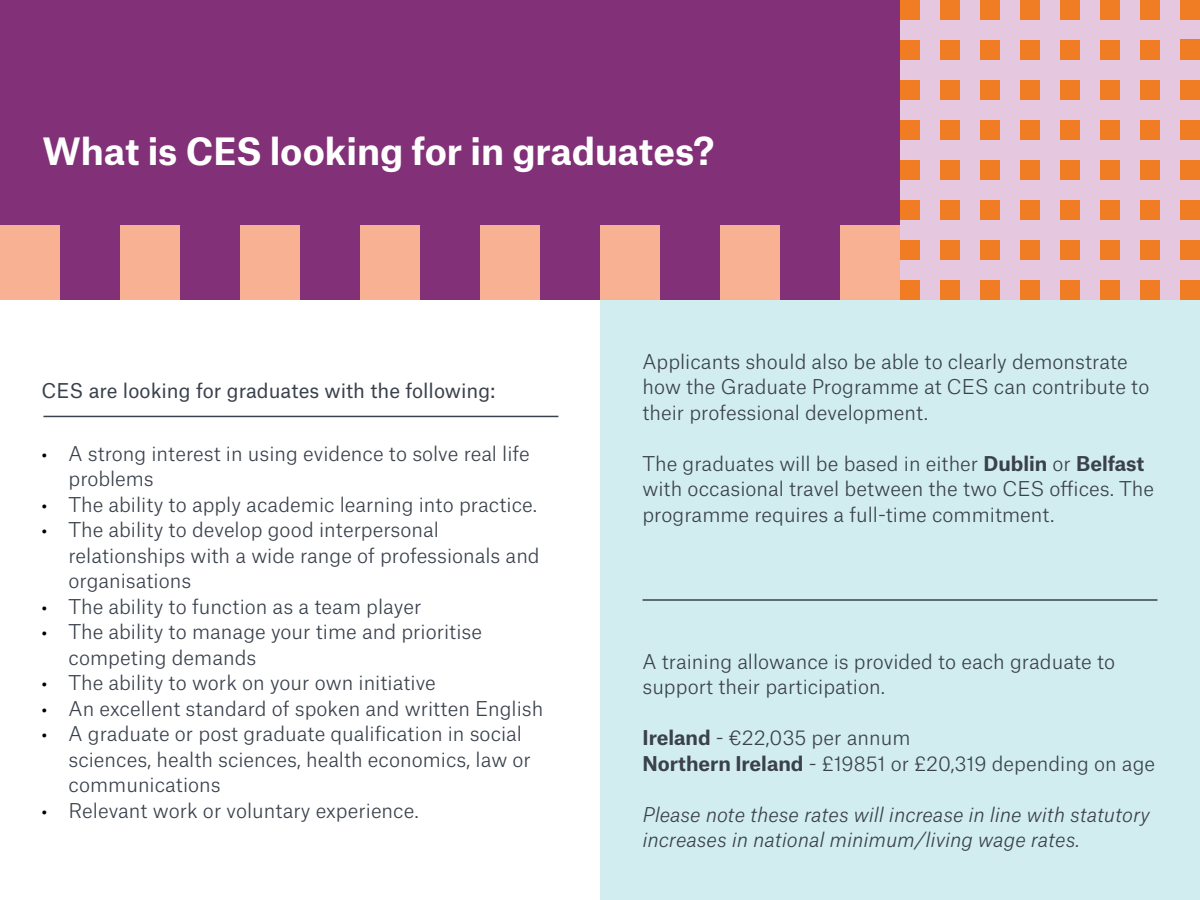
<style>
.page{position:relative;width:1200px;height:900px;background:#fff}
.page>*{position:absolute;margin:0;border:0;box-sizing:border-box;transform-origin:0 0}
.t1{font:700 36px "Atlas Grotesk";color:#fff}
.t2{font:300 19.5px/25.5px "Atlas Grotesk";color:#3a414c}
.t3{font:italic 300 19.5px/25.5px "Atlas Grotesk";color:#3a414c}
.t4{font:19.5px "Atlas Grotesk";color:#3a414c}
.s1{font-weight:400;font-size:18px;color:#000001}
.s2{font-weight:700}
</style>
<div class="page">
<div style="left:0;top:0;width:900px;height:300px;background:#823077"></div>
<div style="left:720px;top:225px;width:60px;height:75px;background:#f9b194"></div>
<div style="left:600px;top:225px;width:60px;height:75px;background:#f9b194"></div>
<div style="left:480px;top:225px;width:60px;height:75px;background:#f9b194"></div>
<div style="left:360px;top:225px;width:60px;height:75px;background:#f9b194"></div>
<div style="left:240px;top:225px;width:60px;height:75px;background:#f9b194"></div>
<div style="left:120px;top:225px;width:60px;height:75px;background:#f9b194"></div>
<div style="left:0;top:225px;width:60px;height:75px;background:#f9b194"></div>
<div style="left:840px;top:225px;width:60px;height:75px;background:#f9b194"></div>
<div style="left:600px;top:300px;width:600px;height:600px;background:#d2edf0"></div>
<div style="left:900px;top:0;width:300px;height:300px;background:#e5c8e0"></div>
<div style="left:1180px;top:0;width:20px;height:20px;background:#f07c24"></div>
<div style="left:1180px;top:40px;width:20px;height:20px;background:#f07c24"></div>
<div style="left:1180px;top:80px;width:20px;height:20px;background:#f07c24"></div>
<div style="left:1180px;top:120px;width:20px;height:20px;background:#f07c24"></div>
<div style="left:1180px;top:160px;width:20px;height:20px;background:#f07c24"></div>
<div style="left:1180px;top:200px;width:20px;height:20px;background:#f07c24"></div>
<div style="left:1180px;top:240px;width:20px;height:20px;background:#f07c24"></div>
<div style="left:1180px;top:280px;width:20px;height:20px;background:#f07c24"></div>
<div style="left:1140px;top:0;width:20px;height:20px;background:#f07c24"></div>
<div style="left:1140px;top:40px;width:20px;height:20px;background:#f07c24"></div>
<div style="left:1140px;top:80px;width:20px;height:20px;background:#f07c24"></div>
<div style="left:1140px;top:120px;width:20px;height:20px;background:#f07c24"></div>
<div style="left:1140px;top:160px;width:20px;height:20px;background:#f07c24"></div>
<div style="left:1140px;top:200px;width:20px;height:20px;background:#f07c24"></div>
<div style="left:1140px;top:240px;width:20px;height:20px;background:#f07c24"></div>
<div style="left:1140px;top:280px;width:20px;height:20px;background:#f07c24"></div>
<div style="left:1100px;top:0;width:20px;height:20px;background:#f07c24"></div>
<div style="left:1100px;top:40px;width:20px;height:20px;background:#f07c24"></div>
<div style="left:1100px;top:80px;width:20px;height:20px;background:#f07c24"></div>
<div style="left:1100px;top:120px;width:20px;height:20px;background:#f07c24"></div>
<div style="left:1100px;top:160px;width:20px;height:20px;background:#f07c24"></div>
<div style="left:1100px;top:200px;width:20px;height:20px;background:#f07c24"></div>
<div style="left:1100px;top:240px;width:20px;height:20px;background:#f07c24"></div>
<div style="left:1100px;top:280px;width:20px;height:20px;background:#f07c24"></div>
<div style="left:1060px;top:0;width:20px;height:20px;background:#f07c24"></div>
<div style="left:1060px;top:40px;width:20px;height:20px;background:#f07c24"></div>
<div style="left:1060px;top:80px;width:20px;height:20px;background:#f07c24"></div>
<div style="left:1060px;top:120px;width:20px;height:20px;background:#f07c24"></div>
<div style="left:1060px;top:160px;width:20px;height:20px;background:#f07c24"></div>
<div style="left:1060px;top:200px;width:20px;height:20px;background:#f07c24"></div>
<div style="left:1060px;top:240px;width:20px;height:20px;background:#f07c24"></div>
<div style="left:1060px;top:280px;width:20px;height:20px;background:#f07c24"></div>
<div style="left:1020px;top:0;width:20px;height:20px;background:#f07c24"></div>
<div style="left:1020px;top:40px;width:20px;height:20px;background:#f07c24"></div>
<div style="left:1020px;top:80px;width:20px;height:20px;background:#f07c24"></div>
<div style="left:1020px;top:120px;width:20px;height:20px;background:#f07c24"></div>
<div style="left:1020px;top:160px;width:20px;height:20px;background:#f07c24"></div>
<div style="left:1020px;top:200px;width:20px;height:20px;background:#f07c24"></div>
<div style="left:1020px;top:240px;width:20px;height:20px;background:#f07c24"></div>
<div style="left:1020px;top:280px;width:20px;height:20px;background:#f07c24"></div>
<div style="left:980px;top:0;width:20px;height:20px;background:#f07c24"></div>
<div style="left:980px;top:40px;width:20px;height:20px;background:#f07c24"></div>
<div style="left:980px;top:80px;width:20px;height:20px;background:#f07c24"></div>
<div style="left:980px;top:120px;width:20px;height:20px;background:#f07c24"></div>
<div style="left:980px;top:160px;width:20px;height:20px;background:#f07c24"></div>
<div style="left:980px;top:200px;width:20px;height:20px;background:#f07c24"></div>
<div style="left:980px;top:240px;width:20px;height:20px;background:#f07c24"></div>
<div style="left:980px;top:280px;width:20px;height:20px;background:#f07c24"></div>
<div style="left:940px;top:0;width:20px;height:20px;background:#f07c24"></div>
<div style="left:940px;top:40px;width:20px;height:20px;background:#f07c24"></div>
<div style="left:940px;top:80px;width:20px;height:20px;background:#f07c24"></div>
<div style="left:940px;top:120px;width:20px;height:20px;background:#f07c24"></div>
<div style="left:940px;top:160px;width:20px;height:20px;background:#f07c24"></div>
<div style="left:940px;top:200px;width:20px;height:20px;background:#f07c24"></div>
<div style="left:940px;top:240px;width:20px;height:20px;background:#f07c24"></div>
<div style="left:940px;top:280px;width:20px;height:20px;background:#f07c24"></div>
<div style="left:900px;top:0;width:20px;height:20px;background:#f07c24"></div>
<div style="left:900px;top:40px;width:20px;height:20px;background:#f07c24"></div>
<div style="left:900px;top:80px;width:20px;height:20px;background:#f07c24"></div>
<div style="left:900px;top:120px;width:20px;height:20px;background:#f07c24"></div>
<div style="left:900px;top:160px;width:20px;height:20px;background:#f07c24"></div>
<div style="left:900px;top:200px;width:20px;height:20px;background:#f07c24"></div>
<div style="left:900px;top:240px;width:20px;height:20px;background:#f07c24"></div>
<div style="left:900px;top:280px;width:20px;height:20px;background:#f07c24"></div>
<hr style="left:43px;top:416px;width:515px;height:1px;background:#3a414c">
<hr style="left:643px;top:599px;width:514px;height:2px;background:#3a414c">
<h1 class="t1" style="left:43px;top:121px;width:673px">What is CES looking for in graduates?</h1>
<p class="t4" style="left:42px;top:375px;width:455px">CES are looking for graduates with the following:</p>
<p class="t2" style="left:69px;top:439px;width:463px;text-indent:-27px"><span class="s1">•</span> A strong interest in using evidence to solve real life problems</p>
<p class="t2" style="left:42px;top:490px;width:497px"><span class="s1">•</span> The ability to apply academic learning into practice.</p>
<p class="t2" style="left:69px;top:515px;width:473px;text-indent:-27px"><span class="s1">•</span> The ability to develop good interpersonal relationships with a wide range of professionals and organisations</p>
<p class="t2" style="left:42px;top:592px;width:381px"><span class="s1">•</span> The ability to function as a team player</p>
<p class="t2" style="left:69px;top:617px;width:415px;text-indent:-27px"><span class="s1">•</span> The ability to manage your time and prioritise competing demands</p>
<p class="t2" style="left:42px;top:668px;width:396px"><span class="s1">•</span> The ability to work on your own initiative</p>
<p class="t2" style="left:42px;top:694px;width:503px"><span class="s1">•</span> An excellent standard of spoken and written English</p>
<p class="t2" style="left:69px;top:719px;width:464px;text-indent:-27px"><span class="s1">•</span> A graduate or post graduate qualification in social sciences, health sciences, health economics, law or communications</p>
<p class="t2" style="left:42px;top:796px;width:379px"><span class="s1">•</span> Relevant work or voluntary experience.</p>
<p class="t2" style="left:643px;top:347px;width:508px">Applicants should also be able to clearly demonstrate how the Graduate Programme at CES can contribute to their professional development.</p>
<p class="t2" style="left:643px;top:449px;width:513px">The graduates will be based in either <span class="s2">Dublin</span> or <span class="s2">Belfast </span>with occasional travel between the two CES offices. The programme requires a full-time commitment.</p>
<p class="t2" style="left:643px;top:647px;width:474px">A training allowance is provided to each graduate to support their participation.</p>
<p class="t2" style="left:643px;top:723px;width:514px"><span class="s2">Ireland</span> - €22,035 per annum<br><span class="s2">Northern Ireland</span> - £19851 or £20,319 depending on age</p>
<p class="t3" style="left:643px;top:799px;width:509px">Please note these rates will increase in line with statutory increases in national minimum/living wage rates.</p>
</div>
